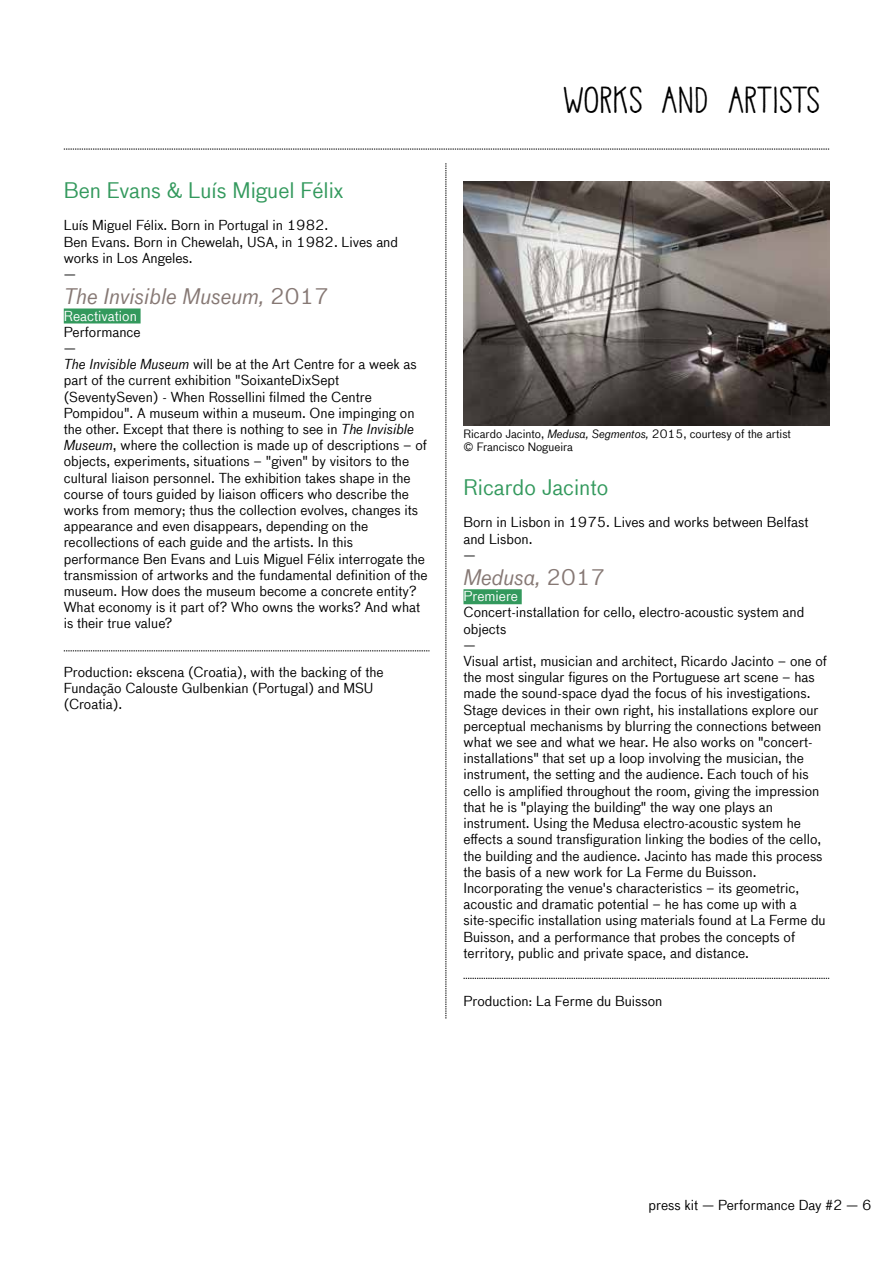
<style>
.page{position:relative;width:893px;height:1263px;background:#fff}
.page>*{position:absolute;margin:0;border:0;box-sizing:border-box;transform-origin:0 0}
.t1{font:37.5px "Maingauche";letter-spacing:-.045em;color:#000}
.t2{font:21px "Bau Offc";color:#33995d}
.t3{font:italic 21px "Bau Offc";color:#867874}
.t4{font:13.5px/16.2px "Bau Offc";color:#000}
.t5{font:13.5px "Bau Offc";color:#fff}
.t6{font:11.25px/13.5px "Bau Offc";color:#000}
.s1{font-style:normal}
.s2{font-style:italic}
</style>
<div class="page">
<svg style="left:64px;top:149px;width:765px;height:1px"></svg>
<svg style="left:446px;top:163px;width:1px;height:855px"></svg>
<div style="left:64px;top:308px;width:77px;height:15px;background:#33995d"></div>
<svg style="left:64px;top:651px;width:365px;height:1px"></svg>
<div style="left:463px;top:589px;width:59px;height:15px;background:#33995d"></div>
<svg style="left:463px;top:978px;width:366px;height:1px"></svg>
<img style="left:463px;top:182px;width:366px;height:244px">
<h2 class="t2" style="left:64px;top:178px;width:281px">Ben Evans &amp; Luís Miguel Félix</h2>
<p class="t4" style="left:64px;top:218px;width:336px">Luís Miguel Félix. Born in Portugal in 1982.<br>Ben Evans. Born in Chewelah, USA, in 1982. Lives and works in Los Angeles.<br>—</p>
<h2 class="t3" style="left:64px;top:284px;width:267px">The Invisible Museum, <span class="s1">2017</span></h2>
<p class="t5" style="left:64px;top:308px;width:75px">Reactivation</p>
<p class="t4" style="left:64px;top:324px;width:365px">Performance<br>—<br><span class="s2">The Invisible Museum</span> will be at the Art Centre for a week as part of the current exhibition "SoixanteDixSept (SeventySeven) - When Rossellini filmed the Centre Pompidou". A museum within a museum. One impinging on the other. Except that there is nothing to see in <span class="s2">The Invisible Museum</span>, where the collection is made up of descriptions – of objects, experiments, situations – "given" by visitors to the cultural liaison personnel. The exhibition takes shape in the course of tours guided by liaison officers who describe the works from memory; thus the collection evolves, changes its appearance and even disappears, depending on the recollections of each guide and the artists. In this performance Ben Evans and Luis Miguel Félix interrogate the transmission of artworks and the fundamental definition of the museum. How does the museum become a concrete entity?<br>What economy is it part of? Who owns the works? And what is their true value?</p>
<p class="t4" style="left:64px;top:664px;width:321px">Production: ekscena (Croatia), with the backing of the<br>Fundação Calouste Gulbenkian (Portugal) and MSU (Croatia).</p>
<h1 class="t1" style="left:562px;top:79px;width:261px">WORKS AND ARTISTS</h1>
<p class="t6" style="left:463px;top:427px;width:329px">Ricardo Jacinto, <span class="s2">Medusa, Segmentos,</span> 2015, courtesy of the artist © Francisco Nogueira</p>
<h2 class="t2" style="left:463px;top:475px;width:146px">Ricardo Jacinto</h2>
<p class="t4" style="left:463px;top:514px;width:347px">Born in Lisbon in 1975. Lives and works between Belfast and Lisbon.<br>—</p>
<h2 class="t3" style="left:463px;top:565px;width:143px">Medusa, <span class="s1">2017</span></h2>
<p class="t5" style="left:463px;top:588px;width:56px">Premiere</p>
<p class="t4" style="left:463px;top:604px;width:365px">Concert-installation for cello, electro-acoustic system and objects<br>—<br>Visual artist, musician and architect, Ricardo Jacinto – one of the most singular figures on the Portuguese art scene – has made the sound-space dyad the focus of his investigations.<br>Stage devices in their own right, his installations explore our perceptual mechanisms by blurring the connections between what we see and what we hear. He also works on "concert&shy;installations" that set up a loop involving the musician, the instrument, the setting and the audience. Each touch of his cello is amplified throughout the room, giving the impression that he is "playing the building" the way one plays an instrument. Using the Medusa electro-acoustic system he effects a sound transfiguration linking the bodies of the cello, the building and the audience. Jacinto has made this process the basis of a new work for La Ferme du Buisson.<br>Incorporating the venue's characteristics – its geometric, acoustic and dramatic potential – he has come up with a site-specific installation using materials found at La Ferme du Buisson, and a performance that probes the concepts of territory, public and private space, and distance.</p>
<p class="t4" style="left:463px;top:993px;width:200px">Production: La Ferme du Buisson</p>
<p class="t4" style="left:649px;top:1197px;width:225px">press kit — Performance Day #2 — 6</p>
</div>
